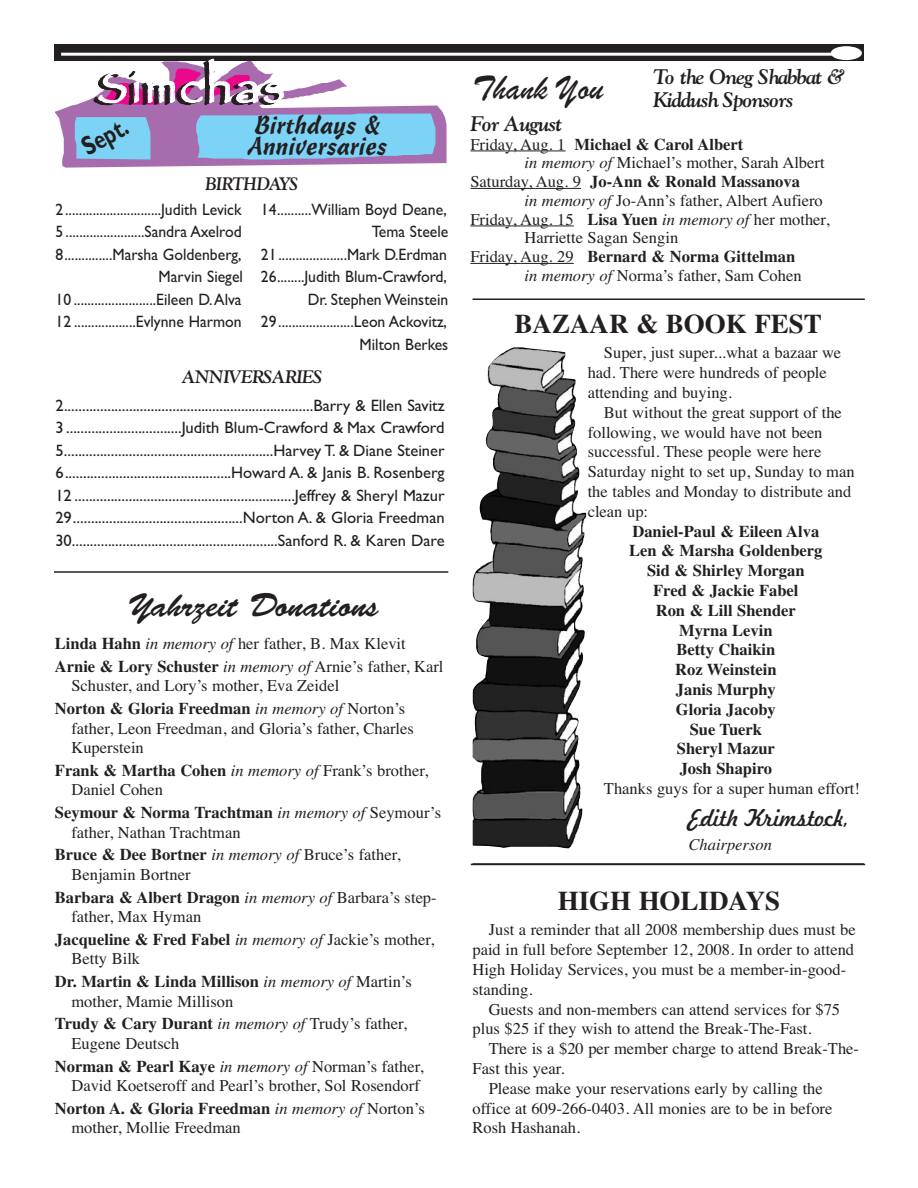
<style>
.page{position:relative;width:918px;height:1188px;background:#fff}
.page>*{position:absolute;margin:0;border:0;box-sizing:border-box;transform-origin:0 0}
.t1{font:45px "Papyrus Plain";letter-spacing:.085em;color:#fff}
.t2{font:36px "Brush Script";color:#231f20}
.t3{font:33px "Brush Script";color:#231f20}
.t4{font:700 27px "Times";color:#231f20}
.t5{font:700 27px "Gill Sans";color:#231f20;scale:.75 1}
.t6{font:25.5px/21px "Freehand 471 BT";color:#231f20}
.t7{font:22.5px "Freehand 521 BT Regular C";color:#231f20}
.t8{font:italic 700 21px/22.5px "Goudy";letter-spacing:-.055em;color:#231f20}
.t9{font:italic 700 18px "Goudy";letter-spacing:-.03em;color:#231f20}
.t10{font:italic 700 18px "Goudy";letter-spacing:-.055em;color:#231f20;scale:.95 1}
.t11{font:16.5px/19.8px "Times";color:#231f20}
.t12{font:16.5px/22.5px "Gill Sans TT";color:#231f20;text-align:justify}
.t13{font:16.5px/22.5px "Gill Sans TT";color:#231f20;text-align:right;scale:.95 1}
.t14{font:700 16.5px/19.8px "Times";color:#231f20;text-align:center}
.t15{font:italic 16.5px "Times";color:#231f20}
.s1{font-weight:700}
.s2{font-style:italic}
.s3{font-weight:400}
</style>
<div class="page">
<div style="left:54px;top:44px;width:810px;height:17px;background:#231f20"></div>
<div style="left:831px;top:46px;width:31px;height:14px;background:#fff;border-radius:50%"></div>
<hr style="left:61px;top:53px;width:771px;height:3px;background:#fff">
<svg style="left:56px;top:61px;width:391px;height:107px"></svg>
<hr style="left:470px;top:151px;width:96px;height:1px;background:#231f20">
<hr style="left:470px;top:188px;width:66px;height:1px;background:#231f20">
<hr style="left:536px;top:188px;width:45px;height:1px;background:#231f20">
<hr style="left:470px;top:226px;width:50px;height:1px;background:#231f20">
<hr style="left:520px;top:226px;width:54px;height:1px;background:#231f20">
<hr style="left:470px;top:263px;width:50px;height:1px;background:#231f20">
<hr style="left:520px;top:263px;width:54px;height:1px;background:#231f20">
<hr style="left:472px;top:298px;width:393px;height:2px;background:#231f20">
<hr style="left:472px;top:863px;width:392px;height:2px;background:#231f20">
<hr style="left:54px;top:571px;width:394px;height:2px;background:#231f20">
<img style="left:472px;top:347px;width:114px;height:502px">
<hr style="left:471px;top:864px;width:394px;height:1px;background:#231f20">
<h1 class="t1" style="left:99px;top:60px;width:188px">Simchas</h1>
<h3 class="t5" style="left:79px;top:139px;width:67px;rotate:-28deg">Sept.</h3>
<h3 class="t6" style="left:248px;top:117px;width:141px">Birthdays &amp;<br>Anniversaries</h3>
<p class="t10" style="left:206px;top:173px;width:99px">BIRTHDAYS</p>
<p class="t13" style="left:56px;top:198px;width:199px">2............................Judith Levick 5 .......................Sandra Axelrod 8..............Marsha Goldenberg, Marvin Siegel<br>10 ........................Eileen D. Alva 12 ..................Evlynne Harmon</p>
<p class="t13" style="left:261px;top:198px;width:199px">14..........William Boyd Deane,<br>Tema Steele<br>21....................Mark D.Erdman<br>26........Judith Blum-Crawford,<br>Dr. Stephen Weinstein<br>29......................Leon Ackovitz,<br>Milton Berkes</p>
<p class="t9" style="left:182px;top:367px;width:141px">ANNIVERSARIES</p>
<p class="t12" style="left:55px;top:394px;width:391px">2.....................................................................Barry &amp; Ellen Savitz 3 ................................Judith Blum-Crawford &amp; Max Crawford 5..........................................................Harvey T. &amp; Diane Steiner 6..............................................Howard A. &amp; Janis B. Rosenberg 12 .............................................................Jeffrey &amp; Sheryl Mazur 29...............................................Norton A. &amp; Gloria Freedman 30.........................................................Sanford R. &amp; Karen Dare</p>
<h3 class="t3" style="left:128px;top:593px;width:253px">Yahrzeit Donations</h3>
<p class="t11" style="left:55px;top:632px;width:390px;line-height:22.8px"><span class="s1">Linda Hahn</span> <span class="s2">in memory of</span> her father, B. Max Klevit<br><span class="s1">Arnie &amp; Lory Schuster</span> <span class="s2">in memory of</span> Arnie’s father, Karl</p>
<p class="t11" style="left:55px;top:674px;width:352px;line-height:22.8px;text-indent:16px">Schuster, and Lory’s mother, Eva Zeidel<br><span class="s1">Norton &amp; Gloria Freedman</span> <span class="s2">in memory of</span> Norton’s</p>
<p class="t11" style="left:71px;top:718px;width:344px">father, Leon Freedman, and Gloria’s father, Charles<br>Kuperstein</p>
<p class="t11" style="left:71px;top:760px;width:358px;text-indent:-16px"><span class="s1">Frank &amp; Martha Cohen</span> <span class="s2">in memory of</span> Frank’s brother,<br>Daniel Cohen</p>
<p class="t11" style="left:71px;top:803px;width:371px;text-indent:-16px"><span class="s1">Seymour &amp; Norma Trachtman</span> <span class="s2">in memory of</span> Seymour’s father, Nathan Trachtman</p>
<p class="t11" style="left:71px;top:845px;width:331px;text-indent:-16px"><span class="s1">Bruce &amp; Dee Bortner</span> <span class="s2">in memory of</span> Bruce’s father,<br>Benjamin Bortner</p>
<p class="t11" style="left:71px;top:887px;width:367px;text-indent:-16px"><span class="s1">Barbara &amp; Albert Dragon</span> <span class="s2">in memory of</span> Barbara’s step&shy;father, Max Hyman</p>
<p class="t11" style="left:71px;top:929px;width:364px;text-indent:-16px"><span class="s1">Jacqueline &amp; Fred Fabel</span> <span class="s2">in memory of</span> Jackie’s mother,<br>Betty Bilk</p>
<p class="t11" style="left:71px;top:972px;width:342px;text-indent:-16px"><span class="s1">Dr. Martin &amp; Linda Millison</span> <span class="s2">in memory of</span> Martin’s mother, Mamie Millison</p>
<p class="t11" style="left:71px;top:1014px;width:337px;text-indent:-16px"><span class="s1">Trudy &amp; Cary Durant</span> <span class="s2">in memory of</span> Trudy’s father,<br>Eugene Deutsch</p>
<p class="t11" style="left:55px;top:1056px;width:370px;text-align:right"><span class="s1">Norman &amp; Pearl Kaye</span> <span class="s2">in memory of</span> Norman’s father,<br>David Koetseroff and Pearl’s brother, Sol Rosendorf</p>
<p class="t11" style="left:71px;top:1098px;width:355px;text-indent:-17px"><span class="s1">Norton A. &amp; Gloria Freedman</span> <span class="s2">in memory of</span> Norton’s mother, Mollie Freedman</p>
<h2 class="t2" style="left:472px;top:66px;width:132px">Thank You</h2>
<p class="t8" style="left:653px;top:66px;width:193px">To the Oneg Shabbat &amp;<br>Kiddush Sponsors</p>
<p class="t8" style="left:470px;top:112px;width:94px">For August</p>
<p class="t14" style="left:470px;top:136px;width:274px"><span class="s3">Friday, Aug. 1</span> Michael &amp; Carol Albert</p>
<p class="t11" style="left:524px;top:153px;width:302px"><span class="s2">in memory of</span> Michael’s mother, Sarah Albert</p>
<p class="t14" style="left:470px;top:173px;width:331px"><span class="s3">Saturday, Aug. 9</span> Jo-Ann &amp; Ronald Massanova</p>
<p class="t11" style="left:524px;top:190px;width:300px"><span class="s2">in memory of</span> Jo-Ann’s father, Albert Aufiero</p>
<p class="t11" style="left:470px;top:209px;width:361px">Friday, Aug. 15 <span class="s1">Lisa Yuen</span> <span class="s2">in memory of</span> her mother,</p>
<p class="t11" style="left:524px;top:228px;width:155px">Harriette Sagan Sengin</p>
<p class="t14" style="left:470px;top:248px;width:326px"><span class="s3">Friday, Aug. 29</span> Bernard &amp; Norma Gittelman</p>
<p class="t11" style="left:524px;top:265px;width:279px"><span class="s2">in memory of</span> Norma’s father, Sam Cohen</p>
<h3 class="t4" style="left:515px;top:315px;width:309px">BAZAAR &amp; BOOK FEST</h3>
<p class="t11" style="left:588px;top:343px;width:255px;text-indent:16px">Super, just super...what a bazaar we had. There were hundreds of people attending and buying.</p>
<p class="t11" style="left:588px;top:402px;width:268px;text-indent:16px">But without the great support of the following, we would have not been successful. These people were here<br>Saturday night to set up, Sunday to man the tables and Monday to distribute and clean up:</p>
<p class="t14" style="left:629px;top:523px;width:195px">Daniel-Paul &amp; Eileen Alva<br>Len &amp; Marsha Goldenberg<br>Sid &amp; Shirley Morgan<br>Fred &amp; Jackie Fabel<br>Ron &amp; Lill Shender<br>Myrna Levin<br>Betty Chaikin<br>Roz Weinstein<br>Janis Murphy<br>Gloria Jacoby<br>Sue Tuerk<br>Sheryl Mazur<br>Josh Shapiro</p>
<p class="t11" style="left:604px;top:778px;width:258px">Thanks guys for a super human effort!</p>
<h3 class="t7" style="left:688px;top:805px;width:163px">Edith Krimstock,</h3>
<p class="t15" style="left:688px;top:839px;width:85px">Chairperson</p>
<h3 class="t4" style="left:558px;top:892px;width:224px">HIGH HOLIDAYS</h3>
<p class="t11" style="left:472px;top:920px;width:385px;text-indent:16px">Just a reminder that all 2008 membership dues must be paid in full before September 12, 2008. In order to attend High Holiday Services, you must be a member-in-good&shy;standing.</p>
<p class="t11" style="left:472px;top:999px;width:369px;text-indent:16px">Guests and non-members can attend services for $75 plus $25 if they wish to attend the Break-The-Fast.</p>
<p class="t11" style="left:489px;top:1039px;width:372px">There is a $20 per member charge to attend Break-The-</p>
<p class="t11" style="left:472px;top:1058px;width:94px">Fast this year.</p>
<p class="t11" style="left:489px;top:1078px;width:336px">Please make your reservations early by calling the</p>
<p class="t11" style="left:472px;top:1098px;width:361px">office at 609-266-0403. All monies are to be in before</p>
<p class="t11" style="left:472px;top:1118px;width:109px">Rosh Hashanah.</p>
</div>
